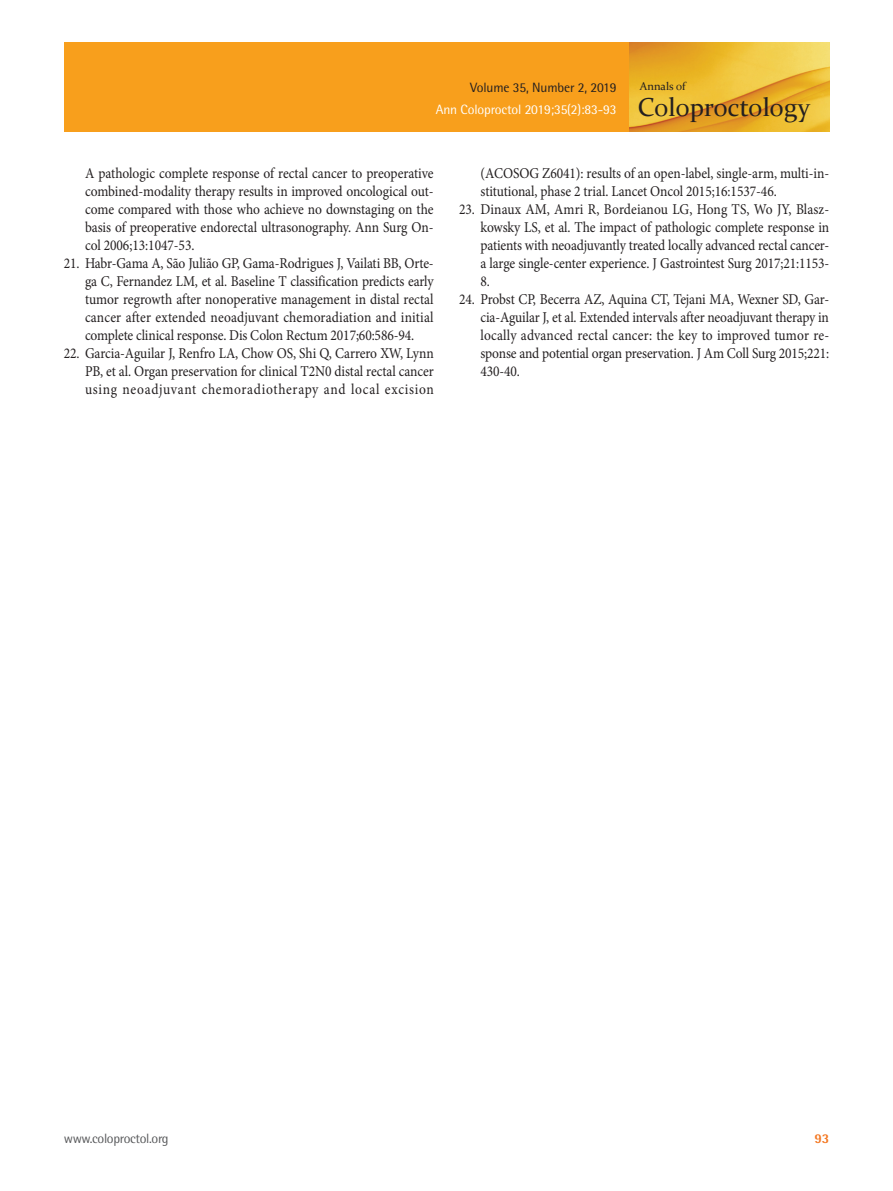
<style>
.page{position:relative;width:893px;height:1191px;background:#fff}
.page>*{position:absolute;margin:0;border:0;box-sizing:border-box;transform-origin:0 0}
.t1{font:25.95px "Constantia";color:#231f20}
.참고문헌2{font:15px/18px "Minion Pro";letter-spacing:-.01em;color:#231f20;text-align:justify;scale:.9 1}
.t2{font:13.5px "Rotis Semi Sans Std";letter-spacing:-.01em;color:#fff}
.t3{font:13.5px "Rotis Semi Sans Std";letter-spacing:-.01em;color:#231f20}
.t4{font:13.5px "Rotis Semi Sans Std";letter-spacing:-.025em;color:#57585a}
.t5{font:800 13.5px "Rotis Semi Sans Std";color:#f47721}
.t6{font:11.25px "Constantia";color:#231f20}
</style>
<div class="page">
<div style="left:64px;top:43px;width:565px;height:89px;background:#f89f1c"></div>
<img style="left:629px;top:43px;width:200px;height:89px">
<p class="t3" style="left:470px;top:80px;width:148px">Volume 35, Number 2, 2019</p>
<p class="t2" style="left:436px;top:102px;width:182px">Ann Coloproctol 2019;35(2):83-93</p>
<p class="t6" style="left:640px;top:79px;width:47px">Annals of</p>
<h1 class="t1" style="left:638px;top:90px;width:174px">Coloproctology</h1>
<p class="참고문헌2" style="left:85px;top:164px;width:389px">A pathologic complete response of rectal cancer to preoperative combined-modality therapy results in improved oncological out&shy;come compared with those who achieve no downstaging on the basis of preoperative endorectal ultrasonography. Ann Surg On&shy;col 2006;13:1047-53.</p>
<p class="참고문헌2" style="left:85px;top:254px;width:389px;text-indent:-21px">21. Habr-Gama A, São Julião GP, Gama-Rodrigues J, Vailati BB, Orte&shy;ga C, Fernandez LM, et al. Baseline T classification predicts early tumor regrowth after nonoperative management in distal rectal cancer after extended neoadjuvant chemoradiation and initial complete clinical response. Dis Colon Rectum 2017;60:586-94.</p>
<p class="참고문헌2" style="left:85px;top:344px;width:389px;text-indent:-21px">22. Garcia-Aguilar J, Renfro LA, Chow OS, Shi Q, Carrero XW, Lynn PB, et al. Organ preservation for clinical T2N0 distal rectal cancer using neoadjuvant chemoradiotherapy and local excision</p>
<p class="참고문헌2" style="left:480px;top:164px;width:389px">(ACOSOG Z6041): results of an open-label, single-arm, multi-in&shy;stitutional, phase 2 trial. Lancet Oncol 2015;16:1537-46.</p>
<p class="참고문헌2" style="left:480px;top:200px;width:389px;text-indent:-21px">23. Dinaux AM, Amri R, Bordeianou LG, Hong TS, Wo JY, Blasz&shy;kowsky LS, et al. The impact of pathologic complete response in patients with neoadjuvantly treated locally advanced rectal cancer&shy;a large single-center experience. J Gastrointest Surg 2017;21:1153- 8.</p>
<p class="참고문헌2" style="left:480px;top:290px;width:389px;text-indent:-21px">24. Probst CP, Becerra AZ, Aquina CT, Tejani MA, Wexner SD, Gar&shy;cia-Aguilar J, et al. Extended intervals after neoadjuvant therapy in locally advanced rectal cancer: the key to improved tumor re&shy;sponse and potential organ preservation. J Am Coll Surg 2015;221:<br>430-40.</p>
<p class="t4" style="left:64px;top:1130px;width:106px">www.coloproctol.org</p>
<p class="t5" style="left:814px;top:1129px;width:16px">93</p>
</div>
